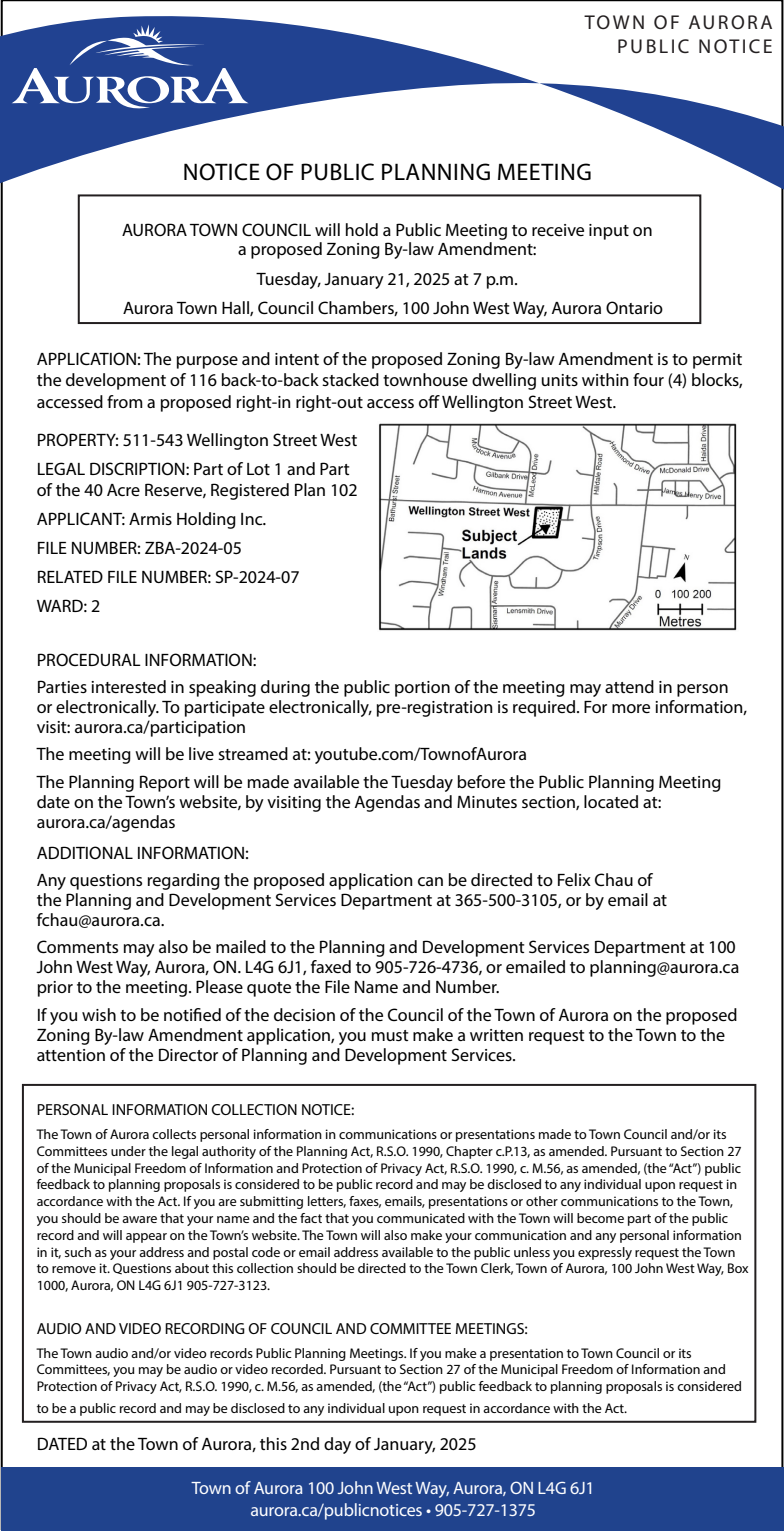
<style>
.page{position:relative;width:784px;height:1531px;background:#fff}
.page>*{position:absolute;margin:0;border:0;box-sizing:border-box;transform-origin:0 0}
.Paragraph_Style_1{font:24px "Myriad Pro";letter-spacing:.02em;color:#000}
.t1{font:20px/24px "Myriad Pro";letter-spacing:.12em;color:#231f20;text-align:right}
.Paragraph_Style_1-2{font:18px/20px "Myriad Pro";color:#000}
.t2{font:18px/21.6px "Myriad Pro";letter-spacing:-.01em;color:#fff;text-align:center}
.Paragraph_Style_1-3{font:16px "Myriad Pro";color:#000}
.Paragraph_Style_1-4{font:14px/16.8px "Myriad Pro";color:#000}
</style>
<div class="page">
<svg style="left:0;top:12px;width:784px;height:231px"></svg>
<svg style="left:11px;top:24px;width:238px;height:89px;background:#4863a4"></svg>
<div style="left:1px;top:1466px;width:783px;height:63px;background:#20438d"></div>
<img style="left:379px;top:423px;width:358px;height:208px">
<div style="left:78px;top:194px;width:623px;height:130px;border:2px solid #231f20"></div>
<div style="left:22px;top:1083px;width:734px;height:339px;border:2px solid #231f20"></div>
<p class="t1" style="left:585px;top:10px;width:189px">TOWN OF AURORA<br>PUBLIC NOTICE</p>
<p class="Paragraph_Style_1" style="left:183px;top:158px;width:411px">NOTICE OF PUBLIC PLANNING MEETING</p>
<p class="Paragraph_Style_1-2" style="left:122px;top:219px;width:532px">AURORA TOWN COUNCIL will hold a Public Meeting to receive input on</p>
<p class="Paragraph_Style_1-2" style="left:238px;top:238px;width:300px">a proposed Zoning By-law Amendment:</p>
<p class="Paragraph_Style_1-2" style="left:257px;top:269px;width:263px">Tuesday, January 21, 2025 at 7 p.m.</p>
<p class="Paragraph_Style_1-2" style="left:123px;top:298px;width:541px">Aurora Town Hall, Council Chambers, 100 John West Way, Aurora Ontario</p>
<p class="Paragraph_Style_1-2" style="left:37px;top:347px;width:707px;line-height:21.6px;text-align:justify">APPLICATION: The purpose and intent of the proposed Zoning By-law Amendment is to permit the development of 116 back-to-back stacked townhouse dwelling units within four (4) blocks, accessed from a proposed right-in right-out access off Wellington Street West.</p>
<p class="Paragraph_Style_1-2" style="left:37px;top:429px;width:322px">PROPERTY: 511-543 Wellington Street West</p>
<p class="Paragraph_Style_1-2" style="left:37px;top:457px;width:323px;line-height:21.6px">LEGAL DISCRIPTION: Part of Lot 1 and Part of the 40 Acre Reserve, Registered Plan 102</p>
<p class="Paragraph_Style_1-2" style="left:37px;top:508px;width:231px">APPLICANT: Armis Holding Inc.</p>
<p class="Paragraph_Style_1-2" style="left:37px;top:537px;width:207px">FILE NUMBER: ZBA-2024-05</p>
<p class="Paragraph_Style_1-2" style="left:37px;top:566px;width:264px">RELATED FILE NUMBER: SP-2024-07</p>
<p class="Paragraph_Style_1-2" style="left:37px;top:595px;width:65px">WARD: 2</p>
<p class="Paragraph_Style_1-2" style="left:37px;top:649px;width:221px">PROCEDURAL INFORMATION:</p>
<p class="Paragraph_Style_1-2" style="left:37px;top:676px;width:712px">Parties interested in speaking during the public portion of the meeting may attend in person or electronically. To participate electronically, pre-registration is required. For more information, visit: aurora.ca/participation</p>
<p class="Paragraph_Style_1-2" style="left:37px;top:744px;width:492px">The meeting will be live streamed at: youtube.com/TownofAurora</p>
<p class="Paragraph_Style_1-2" style="left:37px;top:771px;width:686px">The Planning Report will be made available the Tuesday before the Public Planning Meeting date on the Town’s website, by visiting the Agendas and Minutes section, located at: aurora.ca/agendas</p>
<p class="Paragraph_Style_1-2" style="left:37px;top:842px;width:214px">ADDITIONAL INFORMATION:</p>
<p class="Paragraph_Style_1-2" style="left:37px;top:869px;width:632px">Any questions regarding the proposed application can be directed to Felix Chau of the Planning and Development Services Department at 365-500-3105, or by email at fchau@aurora.ca.</p>
<p class="Paragraph_Style_1-2" style="left:37px;top:936px;width:704px">Comments may also be mailed to the Planning and Development Services Department at 100<br>John West Way, Aurora, ON. L4G 6J1, faxed to 905-726-4736, or emailed to planning@aurora.ca prior to the meeting. Please quote the File Name and Number.</p>
<p class="Paragraph_Style_1-2" style="left:37px;top:1004px;width:702px">If you wish to be notified of the decision of the Council of the Town of Aurora on the proposed<br>Zoning By-law Amendment application, you must make a written request to the Town to the attention of the Director of Planning and Development Services.</p>
<p class="Paragraph_Style_1-3" style="left:37px;top:1099px;width:319px">PERSONAL INFORMATION COLLECTION NOTICE:</p>
<p class="Paragraph_Style_1-4" style="left:37px;top:1125px;width:713px">The Town of Aurora collects personal information in communications or presentations made to Town Council and/or its Committees under the legal authority of the Planning Act, R.S.O. 1990, Chapter c.P.13, as amended. Pursuant to Section 27 of the Municipal Freedom of Information and Protection of Privacy Act, R.S.O. 1990, c. M.56, as amended, (the “Act”) public feedback to planning proposals is considered to be public record and may be disclosed to any individual upon request in accordance with the Act. If you are submitting letters, faxes, emails, presentations or other communications to the Town, you should be aware that your name and the fact that you communicated with the Town will become part of the public record and will appear on the Town’s website. The Town will also make your communication and any personal information in it, such as your address and postal code or email address available to the public unless you expressly request the Town to remove it. Questions about this collection should be directed to the Town Clerk, Town of Aurora, 100 John West Way, Box 1000, Aurora, ON L4G 6J1 905-727-3123.</p>
<p class="Paragraph_Style_1-3" style="left:37px;top:1318px;width:493px">AUDIO AND VIDEO RECORDING OF COUNCIL AND COMMITTEE MEETINGS:</p>
<p class="Paragraph_Style_1-4" style="left:37px;top:1343px;width:707px">The Town audio and/or video records Public Planning Meetings. If you make a presentation to Town Council or its<br>Committees, you may be audio or video recorded. Pursuant to Section 27 of the Municipal Freedom of Information and<br>Protection of Privacy Act, R.S.O. 1990, c. M.56, as amended, (the “Act”) public feedback to planning proposals is considered</p>
<p class="Paragraph_Style_1-4" style="left:37px;top:1399px;width:592px">to be a public record and may be disclosed to any individual upon request in accordance with the Act.</p>
<p class="Paragraph_Style_1-2" style="left:37px;top:1433px;width:441px">DATED at the Town of Aurora, this 2nd day of January, 2025</p>
<p class="t2" style="left:192px;top:1477px;width:405px">Town of Aurora 100 John West Way, Aurora, ON L4G 6J1 aurora.ca/publicnotices • 905-727-1375</p>
</div>
